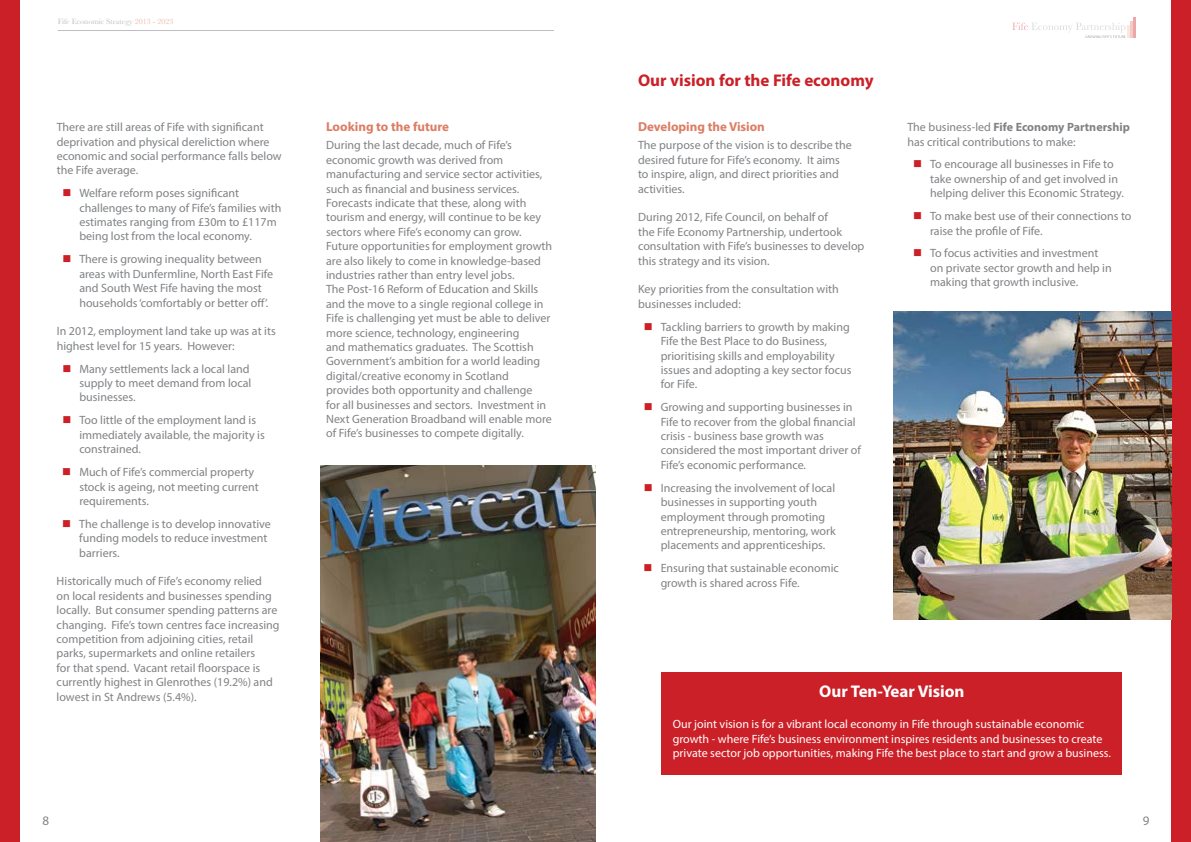
<style>
.page{position:relative;width:1191px;height:842px;background:#fff}
.page>*{position:absolute;margin:0;border:0;box-sizing:border-box;transform-origin:0 0}
.t1{font:700 17px "Myriad Pro";color:#cb2027}
.t2{font:700 17px "Myriad Pro";color:#fff}
.t3{font:700 13px "Myriad Pro";color:#dc7c63}
.t4{font:13px "Myriad Pro";color:#808285}
.t5{font:12px/14.4px "Myriad Pro";color:#808285}
.t6{font:12px/14.4px "Myriad Pro";color:#fff}
.t7{font:8px "Baskerville";color:#bcbec0}
.s1{color:#ebb7a4}
.s2{color:#cb2027}
.s3{font-weight:700}
</style>
<div class="page">
<div style="left:0;top:0;width:20px;height:842px;background:#cb2027"></div>
<div style="left:1171px;top:0;width:20px;height:842px;background:#cb2027"></div>
<hr style="left:1133px;top:18px;width:3px;height:20px;background:#d2232a">
<hr style="left:1130px;top:22px;width:3px;height:16px;background:#e18067">
<svg style="left:1012px;top:23px;width:118px;height:15px"></svg>
<hr style="left:58px;top:30px;width:496px;height:1px;background:#bcbec0">
<img style="left:893px;top:311px;width:278px;height:308px">
<img style="left:320px;top:465px;width:275px;height:377px">
<div style="left:661px;top:673px;width:461px;height:102px;background:#cb2027"></div>
<p class="t7" style="left:58px;top:17px;width:117px">Fife Economic Strategy <span class="s1">2013 - 2023</span></p>
<p class="t5" style="left:57px;top:120px;width:226px">There are still areas of Fife with significant deprivation and physical dereliction where economic and social performance falls below the Fife average.</p>
<p class="t5" style="left:79px;top:186px;width:203px;text-indent:-17px"><span class="s2">■</span> Welfare reform poses significant challenges to many of Fife’s families with estimates ranging from £30m to £117m being lost from the local economy.</p>
<p class="t5" style="left:79px;top:252px;width:195px;text-indent:-17px"><span class="s2">■</span> There is growing inequality between areas with Dunfermline, North East Fife and South West Fife having the most households ‘comfortably or better off’.</p>
<p class="t5" style="left:57px;top:324px;width:220px">In 2012, employment land take up was at its highest level for 15 years. However:</p>
<p class="t5" style="left:79px;top:361px;width:174px;text-indent:-17px"><span class="s2">■</span> Many settlements lack a local land supply to meet demand from local businesses.</p>
<p class="t5" style="left:79px;top:413px;width:187px;text-indent:-17px"><span class="s2">■</span> Too little of the employment land is immediately available, the majority is constrained.</p>
<p class="t5" style="left:79px;top:465px;width:181px;text-indent:-17px"><span class="s2">■</span> Much of Fife’s commercial property stock is ageing, not meeting current requirements.</p>
<p class="t5" style="left:79px;top:516px;width:193px;text-indent:-17px"><span class="s2">■</span> The challenge is to develop innovative funding models to reduce investment barriers.</p>
<p class="t5" style="left:57px;top:574px;width:224px">Historically much of Fife’s economy relied<br>on local residents and businesses spending locally. But consumer spending patterns are changing. Fife’s town centres face increasing competition from adjoining cities, retail parks, supermarkets and online retailers<br>for that spend. Vacant retail floorspace is currently highest in Glenrothes (19.2%) and lowest in St Andrews (5.4%).</p>
<p class="t3" style="left:326px;top:118px;width:124px">Looking to the future</p>
<p class="t5" style="left:326px;top:138px;width:227px">During the last decade, much of Fife’s economic growth was derived from manufacturing and service sector activities, such as financial and business services.<br>Forecasts indicate that these, along with tourism and energy, will continue to be key sectors where Fife’s economy can grow.<br>Future opportunities for employment growth are also likely to come in knowledge-based industries rather than entry level jobs.<br>The Post-16 Reform of Education and Skills and the move to a single regional college in Fife is challenging yet must be able to deliver more science, technology, engineering<br>and mathematics graduates. The Scottish Government’s ambition for a world leading digital/creative economy in Scotland provides both opportunity and challenge<br>for all businesses and sectors. Investment in Next Generation Broadband will enable more of Fife’s businesses to compete digitally.</p>
<h1 class="t1" style="left:638px;top:70px;width:237px">Our vision for the Fife economy</h1>
<p class="t3" style="left:638px;top:118px;width:128px">Developing the Vision</p>
<p class="t5" style="left:638px;top:138px;width:215px">The purpose of the vision is to describe the desired future for Fife’s economy. It aims to inspire, align, and direct priorities and activities.</p>
<p class="t5" style="left:638px;top:210px;width:228px">During 2012, Fife Council, on behalf of<br>the Fife Economy Partnership, undertook consultation with Fife’s businesses to develop this strategy and its vision.</p>
<p class="t5" style="left:638px;top:282px;width:202px">Key priorities from the consultation with businesses included:</p>
<p class="t5" style="left:660px;top:319px;width:192px;text-indent:-17px"><span class="s2">■</span> Tackling barriers to growth by making<br>Fife the Best Place to do Business, prioritising skills and employability issues and adopting a key sector focus for Fife.</p>
<p class="t5" style="left:660px;top:400px;width:202px;text-indent:-17px"><span class="s2">■</span> Growing and supporting businesses in Fife to recover from the global financial crisis - business base growth was considered the most important driver of Fife’s economic performance.</p>
<p class="t5" style="left:660px;top:480px;width:177px;text-indent:-17px"><span class="s2">■</span> Increasing the involvement of local businesses in supporting youth employment through promoting entrepreneurship, mentoring, work placements and apprenticeships.</p>
<p class="t5" style="left:660px;top:561px;width:180px;text-indent:-17px"><span class="s2">■</span> Ensuring that sustainable economic growth is shared across Fife.</p>
<p class="t5" style="left:907px;top:120px;width:224px">The business-led <span class="s3">Fife Economy Partnership </span>has critical contributions to make:</p>
<p class="t5" style="left:930px;top:157px;width:195px;text-indent:-17px"><span class="s2">■</span> To encourage all businesses in Fife to take ownership of and get involved in helping deliver this Economic Strategy.</p>
<p class="t5" style="left:930px;top:209px;width:203px;text-indent:-17px"><span class="s2">■</span> To make best use of their connections to raise the profile of Fife.</p>
<p class="t5" style="left:930px;top:246px;width:183px;text-indent:-17px"><span class="s2">■</span> To focus activities and investment on private sector growth and help in making that growth inclusive.</p>
<h1 class="t2" style="left:819px;top:680px;width:147px">Our Ten-Year Vision</h1>
<p class="t6" style="left:673px;top:717px;width:440px">Our joint vision is for a vibrant local economy in Fife through sustainable economic growth - where Fife’s business environment inspires residents and businesses to create private sector job opportunities, making Fife the best place to start and grow a business.</p>
<p class="t4" style="left:43px;top:812px;width:8px">8</p>
<p class="t4" style="left:1142px;top:812px;width:8px">9</p>
</div>
